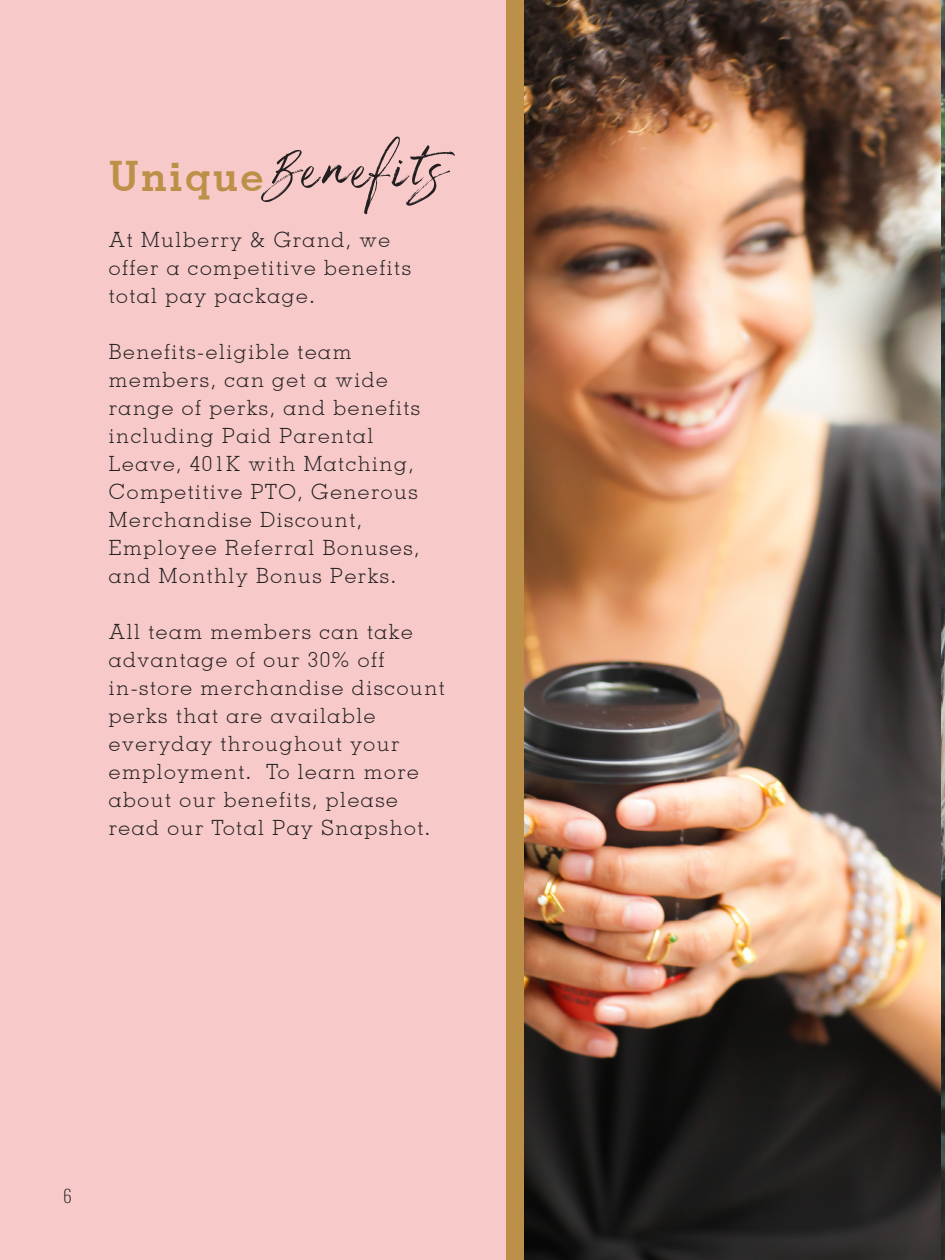
<style>
.page{position:relative;width:945px;height:1260px;background:#fff}
.page>*{position:absolute;margin:0;border:0;box-sizing:border-box;transform-origin:0 0}
.t1{font:84px "Foxtrail Script";letter-spacing:.05em;color:#231f20}
.t2{font:300 21px/28px "Memphis";letter-spacing:.075em;color:#231f20}
.t3{font:200 17.5px "Oswald";color:#231f20}
.s1{font-family:"Memphis";font-weight:700;font-size:42px;color:#bd904a}
</style>
<div class="page">
<div style="left:0;top:0;width:942px;height:1260px;background:#f7cac9"></div>
<div style="left:506px;top:1px;width:387px;height:1259px;background:#bd904a"></div>
<img style="left:524px;top:0;width:418px;height:1260px">
<img style="left:942px;top:0;width:3px;height:1260px">
<p class="t1" style="left:109px;top:121px;width:335px"><span class="s1">Unique</span>Benefits</p>
<p class="t2" style="left:109px;top:226px;width:283px">At Mulberry &amp; Grand, we</p>
<p class="t2" style="left:109px;top:254px;width:304px">offer a competitive benefits total pay package.</p>
<p class="t2" style="left:109px;top:338px;width:244px">Benefits-eligible team</p>
<p class="t2" style="left:109px;top:366px;width:313px">members, can get a wide range of perks, and benefits</p>
<p class="t2" style="left:109px;top:422px;width:311px">including Paid Parental<br>Leave, 401K with Matching,<br>Competitive PTO, Generous<br>Merchandise Discount,</p>
<p class="t2" style="left:109px;top:534px;width:312px">Employee Referral Bonuses, and Monthly Bonus Perks.</p>
<p class="t2" style="left:109px;top:618px;width:305px">All team members can take advantage of our 30% off</p>
<p class="t2" style="left:109px;top:674px;width:337px">in-store merchandise discount</p>
<p class="t2" style="left:109px;top:702px;width:268px">perks that are available</p>
<p class="t2" style="left:109px;top:730px;width:323px">everyday throughout your employment. To learn more about our benefits, please read our Total Pay Snapshot.</p>
<p class="t3" style="left:63px;top:1184px;width:10px">6</p>
</div>
